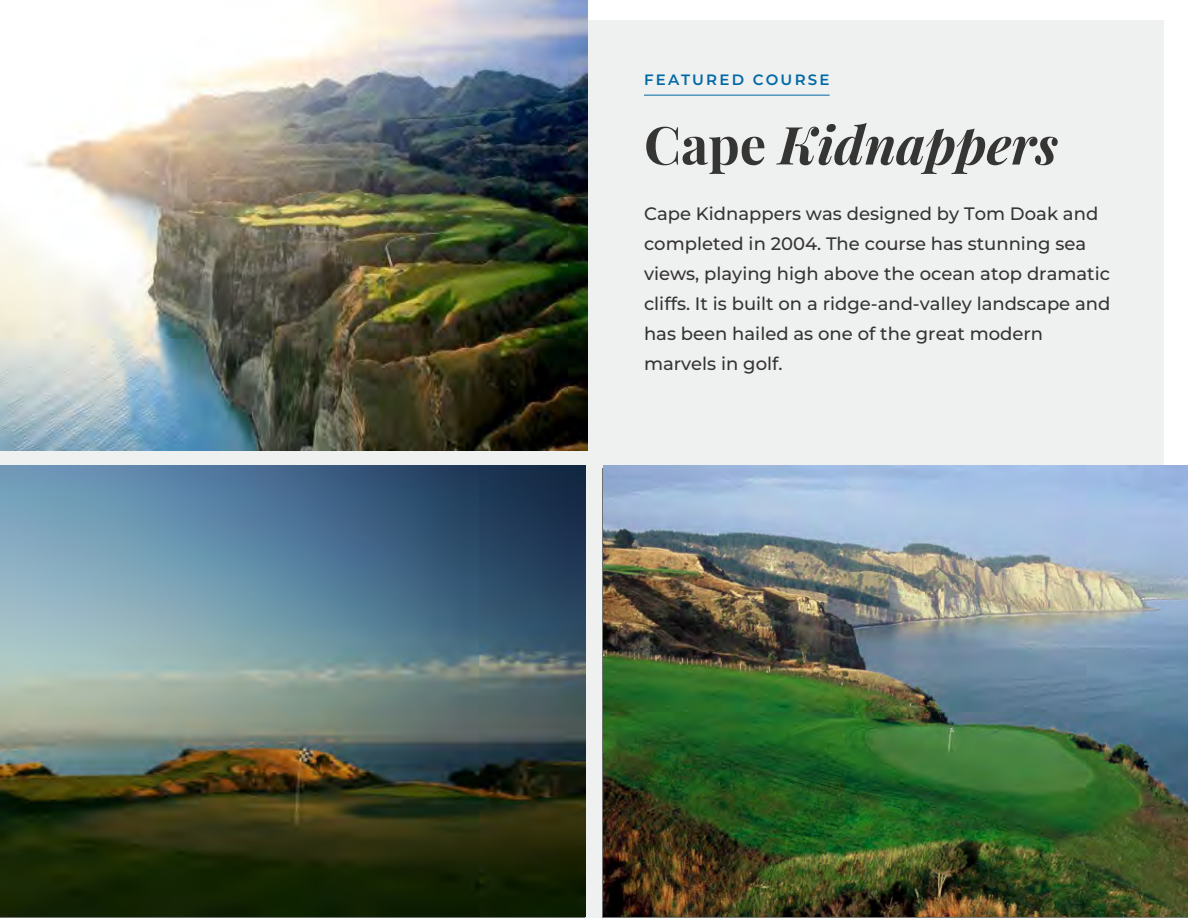
<style>
.page{position:relative;width:1188px;height:918px;background:#fff}
.page>*{position:absolute;margin:0;border:0;box-sizing:border-box;transform-origin:0 0}
.t1{font:italic 700 52.5px "Playfair Display";color:#353534}
.t2{font:500 18px/30px "Montserrat";color:#353534}
.t3{font:600 15px "Montserrat";letter-spacing:.15em;color:#0069a5}
.s1{font-style:normal}
</style>
<div class="page">
<div style="left:0;top:20px;width:1164px;height:898px;background:#eff0f0"></div>
<hr style="left:644px;top:95px;width:186px;height:1px;background:#0069a5">
<img style="left:0;top:1px;width:587px;height:449px">
<img style="left:0;top:465px;width:586px;height:452px">
<img style="left:604px;top:465px;width:584px;height:451px">
<p class="t3" style="left:644px;top:69px;width:187px">FEATURED COURSE</p>
<h1 class="t1" style="left:644px;top:103px;width:416px"><span class="s1">Cape</span> Kidnappers</h1>
<p class="t2" style="left:644px;top:198px;width:468px">Cape Kidnappers was designed by Tom Doak and completed in 2004. The course has stunning sea views, playing high above the ocean atop dramatic cliffs. It is built on a ridge-and-valley landscape and has been hailed as one of the great modern marvels in golf.</p>
</div>
